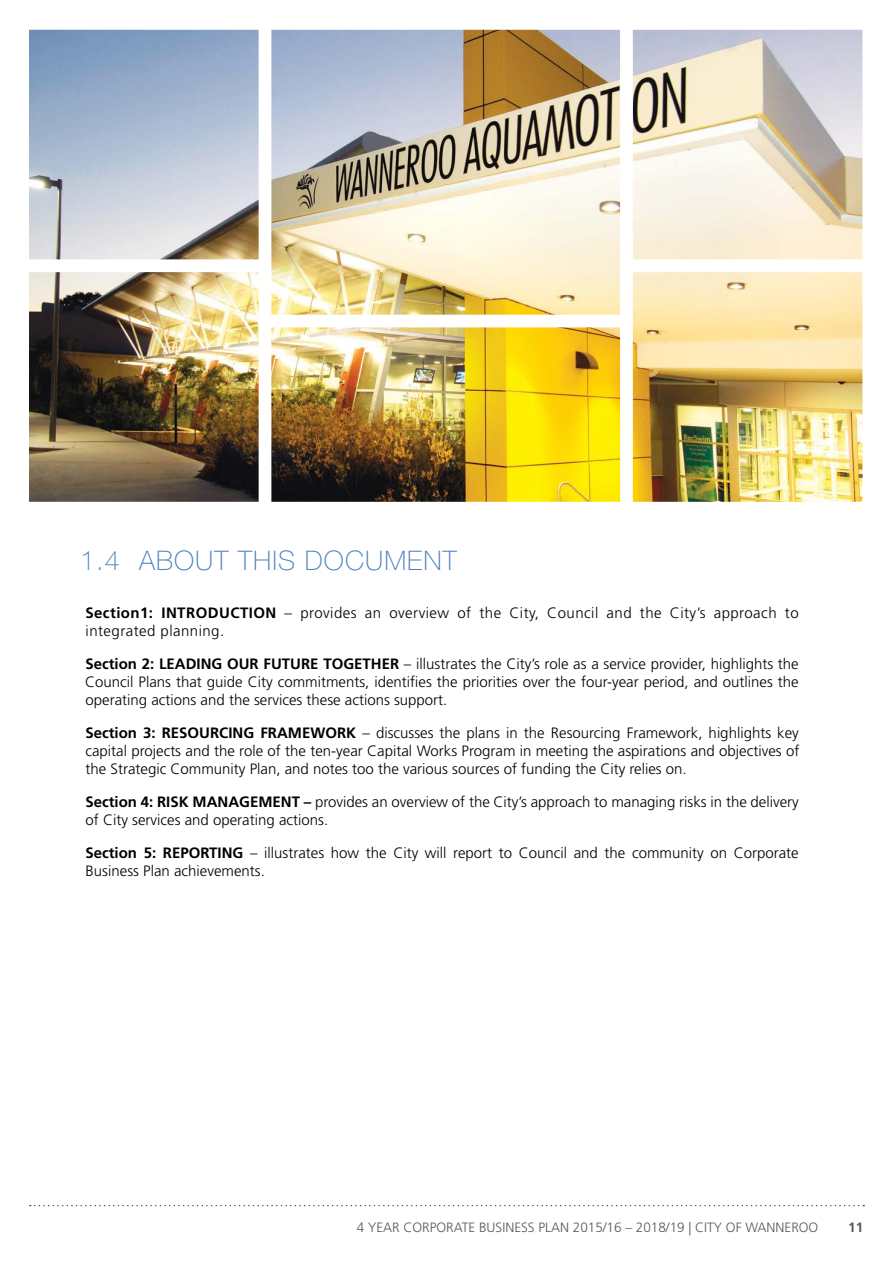
<style>
.page{position:relative;width:893px;height:1263px;background:#fff}
.page>*{position:absolute;margin:0;border:0;box-sizing:border-box;transform-origin:0 0}
.t1{font:100 27px "Helvetica Neue";letter-spacing:.04em;color:#4e81be}
.t2{font:300 15px/18px "Frutiger";color:#000;text-align:justify}
.t3{font:300 15px/18px "Frutiger";letter-spacing:.03em;color:#000}
.t4{font:300 13.5px "Frutiger";color:#58595b}
.t5{font:700 13.5px "Frutiger";color:#58595b}
.s1{font-weight:700}
</style>
<div class="page">
<svg style="left:30px;top:1205px;width:834px;height:1px"></svg>
<img style="left:29px;top:30px;width:833px;height:472px">
<h1 class="t1" style="left:80px;top:545px;width:378px">1.4 ABOUT THIS DOCUMENT</h1>
<p class="t3" style="left:85px;top:604px;width:715px"><span class="s1">Section1: INTRODUCTION</span> – provides an overview of the City, Council and the City’s approach to integrated planning.</p>
<p class="t2" style="left:85px;top:655px;width:715px"><span class="s1">Section 2: LEADING OUR FUTURE TOGETHER</span> – illustrates the City’s role as a service provider, highlights the Council Plans that guide City commitments, identifies the priorities over the four-year period, and outlines the operating actions and the services these actions support.</p>
<p class="t2" style="left:85px;top:724px;width:716px"><span class="s1">Section 3: RESOURCING FRAMEWORK</span> – discusses the plans in the Resourcing Framework, highlights key capital projects and the role of the ten-year Capital Works Program in meeting the aspirations and objectives of the Strategic Community Plan, and notes too the various sources of funding the City relies on.</p>
<p class="t2" style="left:85px;top:793px;width:715px"><span class="s1">Section 4: RISK MANAGEMENT –</span> provides an overview of the City’s approach to managing risks in the delivery of City services and operating actions.</p>
<p class="t2" style="left:85px;top:844px;width:715px"><span class="s1">Section 5: REPORTING</span> – illustrates how the City will report to Council and the community on Corporate<br>Business Plan achievements.</p>
<p class="t4" style="left:357px;top:1219px;width:463px">4 YEAR CORPORATE BUSINESS PLAN 2015/16 – 2018/19 | CITY OF WANNEROO</p>
<p class="t5" style="left:848px;top:1219px;width:17px">11</p>
</div>
